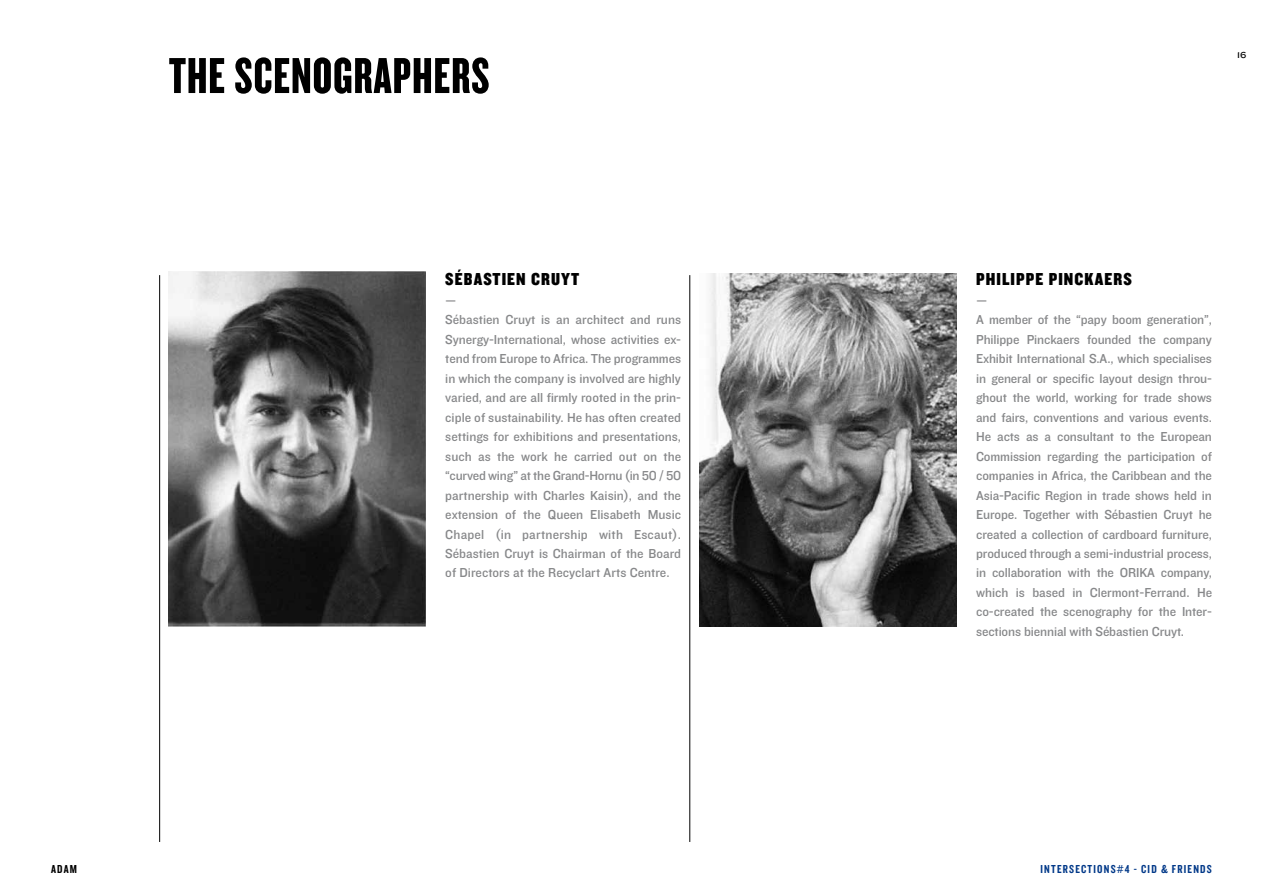
<style>
.page{position:relative;width:1263px;height:893px;background:#fff}
.page>*{position:absolute;margin:0;border:0;box-sizing:border-box;transform-origin:0 0}
.t1{font:52.5px "Knockout 68 Full Featherwt";letter-spacing:.02em;color:#000}
.t2{font:18px "Knockout 70 Full Welterwt";letter-spacing:.06em;color:#000}
.t3{font:13.5px/19.5px "Knockout 31 Junior Middlewt";letter-spacing:-.01em;color:#87888a}
.t4{font:12px "Knockout 49 Liteweight";letter-spacing:.1em;color:#003888}
.t5{font:12px "Knockout 49 Liteweight";color:#000}
.t6{font:9px "Knockout 33 Junior Heviwt";color:#000}
</style>
<div class="page">
<img style="left:169px;top:272px;width:256px;height:355px">
<img style="left:699px;top:273px;width:257px;height:353px">
<hr style="left:159px;top:275px;width:1px;height:567px;background:#000">
<hr style="left:689px;top:275px;width:1px;height:567px;background:#000">
<h1 class="t1" style="left:169px;top:44px;width:322px">THE SCENOGRAPHERS</h1>
<h2 class="t2" style="left:445px;top:267px;width:135px">SÉBASTIEN CRUYT</h2>
<p class="t3" style="left:445px;top:290px;width:237px">—<br>Sébastien Cruyt is an architect and runs Synergy-International, whose activities ex&shy;tend from Europe to Africa. The programmes in which the company is involved are highly varied, and are all firmly rooted in the prin&shy;ciple of sustainability. He has often created settings for exhibitions and presentations, such as the work he carried out on the “curved wing” at the Grand-Hornu (in 50 / 50 partnership with Charles Kaisin), and the extension of the Queen Elisabeth Music Chapel (in partnership with Escaut).<br>Sébastien Cruyt is Chairman of the Board of Directors at the Recyclart Arts Centre.</p>
<p class="t6" style="left:1237px;top:49px;width:11px">16</p>
<h2 class="t2" style="left:976px;top:267px;width:157px">PHILIPPE PINCKAERS</h2>
<p class="t3" style="left:976px;top:290px;width:237px">—<br>A member of the “papy boom generation”, Philippe Pinckaers founded the company Exhibit International S.A., which specialises in general or specific layout design throu&shy;ghout the world, working for trade shows and fairs, conventions and various events.<br>He acts as a consultant to the European Commission regarding the participation of companies in Africa, the Caribbean and the Asia-Pacific Region in trade shows held in Europe. Together with Sébastien Cruyt he created a collection of cardboard furniture, produced through a semi-industrial process, in collaboration with the ORIKA company, which is based in Clermont-Ferrand. He co-created the scenography for the Inter&shy;sections biennial with Sébastien Cruyt.</p>
<p class="t5" style="left:51px;top:861px;width:28px">ADAM</p>
<p class="t4" style="left:1040px;top:861px;width:173px">INTERSECTIONS#4 - CID &amp; FRIENDS</p>
</div>
